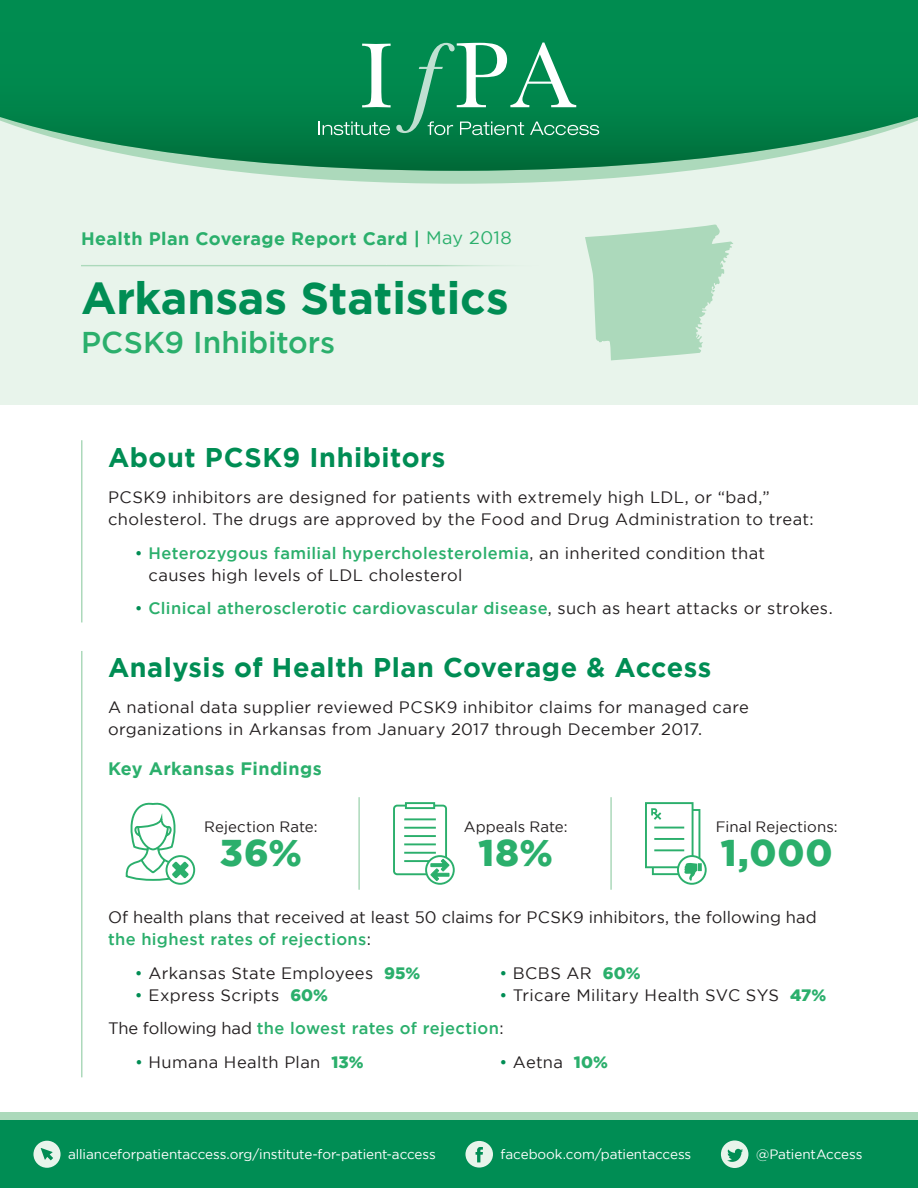
<style>
.page{position:relative;width:918px;height:1188px;background:#fff}
.page>*{position:absolute;margin:0;border:0;box-sizing:border-box;transform-origin:0 0}
.t1{font:700 45px "Gotham";letter-spacing:-.005em;color:#008d54}
.t2{font:900 37.2px "Gotham";letter-spacing:.025em;color:#2baf6c}
.t3{font:500 30px "Gotham";letter-spacing:-.005em;color:#2baf6c}
.t4{font:700 27px "Gotham";letter-spacing:.02em;color:#008d54}
.t5{font:700 18px "Gotham";letter-spacing:.02em;color:#2baf6c}
.t6{font:16.5px/22.5px "Gotham";letter-spacing:.02em;color:#231f20}
.t7{font:500 16.5px "Gotham";letter-spacing:.02em;color:#2baf6c}
.t8{font:16.5px/22.5px "Gotham";color:#231f20}
.t9{font:15px "Gotham";letter-spacing:.005em;color:#231f20}
.t10{font:13.5px "Gotham";letter-spacing:-.01em;color:#fff}
.s1{font-weight:400}
.s2{color:#008d54}
.s3{font-weight:500;color:#2baf6c}
.s4{font-weight:400;color:#008d54}
.s5{font-weight:400;color:#231f20}
.s6{font-weight:900;color:#2baf6c}
</style>
<div class="page">
<div style="left:0;top:68px;width:918px;height:337px;background:#e8f4eb"></div>
<svg style="left:234px;top:171px;width:450px;height:13px;fill:#acd9bb"></svg>
<svg style="left:0;top:0;width:918px;height:171px;background:#18905b"></svg>
<hr style="left:81px;top:265px;width:464px;height:1px;background:#acd9bb">
<div style="left:1px;top:1112px;width:917px;height:33px;background:#acd9bb"></div>
<div style="left:1px;top:1120px;width:917px;height:68px;background:#008d54"></div>
<svg style="left:33px;top:1141px;width:28px;height:27px"></svg>
<svg style="left:465px;top:1141px;width:28px;height:27px"></svg>
<svg style="left:721px;top:1140px;width:27px;height:28px"></svg>
<svg style="left:167px;top:856px;width:27px;height:28px"></svg>
<div style="left:166px;top:855px;width:29px;height:30px;border:2px solid #2baf6c;border-radius:50%"></div>
<svg style="left:125px;top:802px;width:64px;height:80px"></svg>
<hr style="left:610px;top:797px;width:2px;height:93px;background:#acd9bb">
<hr style="left:358px;top:797px;width:2px;height:93px;background:#acd9bb">
<svg style="left:678px;top:856px;width:28px;height:28px"></svg>
<div style="left:677px;top:855px;width:30px;height:30px;border:2px solid #2baf6c;border-radius:50%"></div>
<svg style="left:645px;top:802px;width:57px;height:80px"></svg>
<hr style="left:81px;top:440px;width:1px;height:182px;background:#acd9bb">
<hr style="left:81px;top:651px;width:1px;height:426px;background:#acd9bb">
<svg style="left:426px;top:856px;width:28px;height:28px"></svg>
<div style="left:425px;top:855px;width:30px;height:30px;border:2px solid #2baf6c;border-radius:50%"></div>
<svg style="left:393px;top:802px;width:57px;height:80px"></svg>
<svg style="left:585px;top:224px;width:148px;height:136px"></svg>
<svg style="left:319px;top:43px;width:280px;height:92px;background:#289968"></svg>
<p class="t5" style="left:81px;top:228px;width:432px">Health Plan Coverage Report Card | <span class="s1">May 2018</span></p>
<p class="t1" style="left:81px;top:272px;width:429px">Arkansas Statistics</p>
<p class="t3" style="left:81px;top:325px;width:256px">PCSK9 Inhibitors</p>
<p class="t4" style="left:108px;top:442px;width:339px">About PCSK9 Inhibitors</p>
<p class="t6" style="left:108px;top:486px;width:707px">PCSK9 inhibitors are designed for patients with extremely high LDL, or “bad,” cholesterol. The drugs are approved by the Food and Drug Administration to treat:</p>
<p class="t6" style="left:148px;top:541px;width:618px;text-indent:-14px"><span class="s2">•</span> <span class="s3">Heterozygous familial hypercholesterolemia</span>, an inherited condition that causes high levels of LDL cholesterol</p>
<p class="t7" style="left:135px;top:599px;width:699px"><span class="s4">•</span> Clinical atherosclerotic cardiovascular disease<span class="s5">, such as heart attacks or strokes.</span></p>
<p class="t4" style="left:108px;top:652px;width:605px">Analysis of Health Plan Coverage &amp; Access</p>
<p class="t6" style="left:108px;top:695px;width:643px">A national data supplier reviewed PCSK9 inhibitor claims for managed care organizations in Arkansas from January 2017 through December 2017.</p>
<p class="t5" style="left:108px;top:758px;width:215px">Key Arkansas Findings</p>
<p class="t9" style="left:204px;top:819px;width:115px">Rejection Rate:</p>
<p class="t2" style="left:220px;top:831px;width:83px">36%</p>
<p class="t9" style="left:464px;top:819px;width:105px">Appeals Rate:</p>
<p class="t2" style="left:478px;top:831px;width:76px">18%</p>
<p class="t9" style="left:716px;top:819px;width:124px">Final Rejections:</p>
<p class="t2" style="left:721px;top:831px;width:113px">1,000</p>
<p class="t8" style="left:108px;top:906px;width:710px">Of health plans that received at least 50 claims for PCSK9 inhibitors, the following had <span class="s3">the highest rates of rejections</span>:</p>
<p class="t6" style="left:135px;top:961px;width:287px"><span class="s2">•</span> Arkansas State Employees <span class="s6">95%</span></p>
<p class="t6" style="left:500px;top:961px;width:143px"><span class="s2">•</span> BCBS AR <span class="s6">60%</span></p>
<p class="t6" style="left:135px;top:984px;width:195px"><span class="s2">•</span> Express Scripts <span class="s6">60%</span></p>
<p class="t6" style="left:500px;top:984px;width:328px"><span class="s2">•</span> Tricare Military Health SVC SYS <span class="s6">47%</span></p>
<p class="t7" style="left:108px;top:1019px;width:397px"><span class="s5">The following had</span> the lowest rates of rejection<span class="s5">:</span></p>
<p class="t6" style="left:135px;top:1050px;width:230px"><span class="s2">•</span> Humana Health Plan <span class="s6">13%</span></p>
<p class="t6" style="left:500px;top:1050px;width:110px"><span class="s2">•</span> Aetna <span class="s6">10%</span></p>
<p class="t10" style="left:68px;top:1147px;width:369px">allianceforpatientaccess.org/institute-for-patient-access</p>
<p class="t10" style="left:501px;top:1147px;width:192px">facebook.com/patientaccess</p>
<p class="t10" style="left:756px;top:1147px;width:108px">@PatientAccess</p>
</div>
